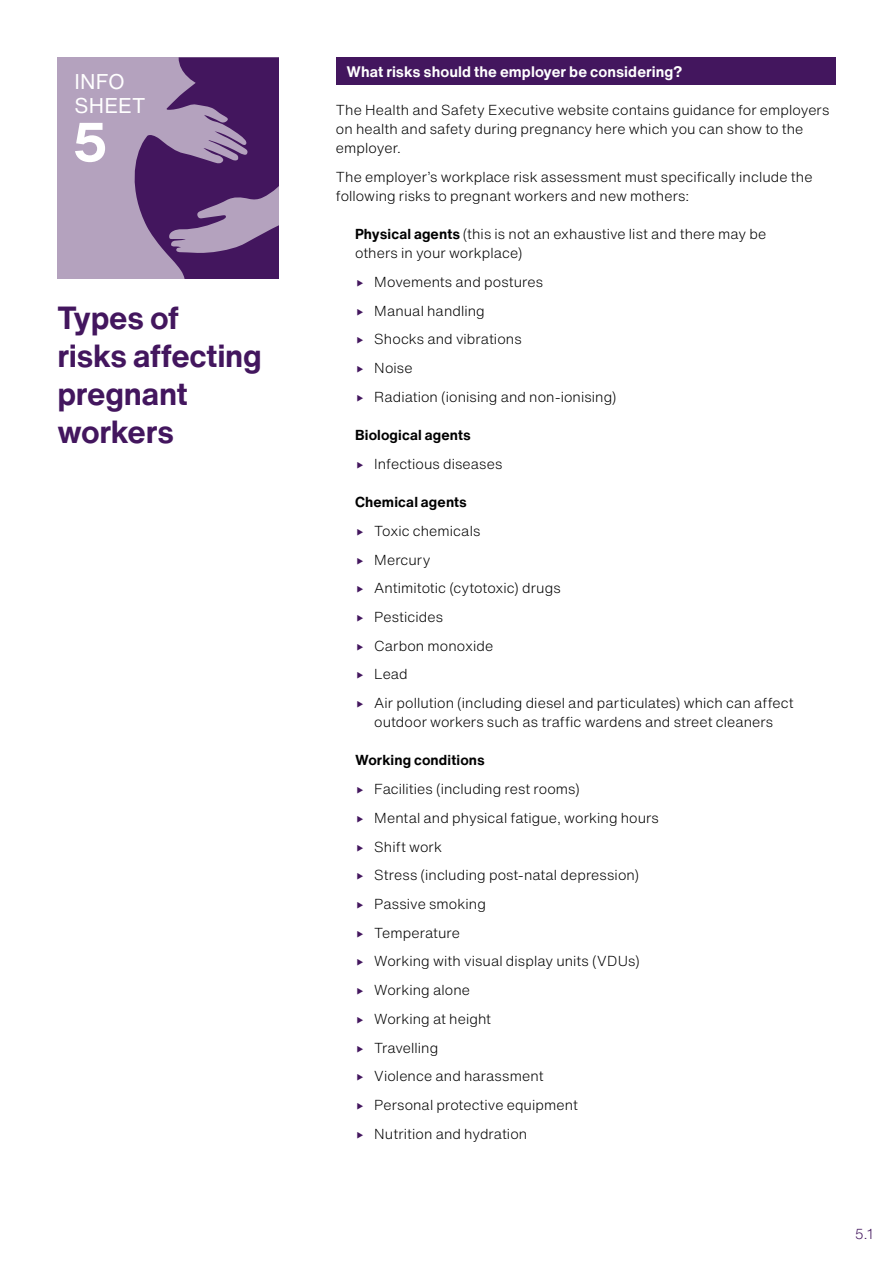
<style>
.page{position:relative;width:893px;height:1263px;background:#fff}
.page>*{position:absolute;margin:0;border:0;box-sizing:border-box;transform-origin:0 0}
.body{font:700 54px "Helvetica Now Text";color:#fff}
.t1{font:700 31.5px/38.2px "Helvetica Now Text";letter-spacing:-.01em;color:#43165e}
.body-2{font:21px/23.9px "Helvetica Now Text";letter-spacing:.015em;color:#fff}
.t2{font:700 15px "Helvetica Now Text";letter-spacing:.005em;color:#fff}
.body-3{font:300 14.25px/19.2px "Helvetica Now Text";letter-spacing:.005em;color:#000}
.body-4{font:700 14.25px "Helvetica Now Text";letter-spacing:.01em;color:#000}
.t3{font:300 14.25px "Helvetica Now Text";color:#43165e}
.s1{font-weight:700}
</style>
<div class="page">
<div style="left:336px;top:57px;width:500px;height:28px;background:#43165e"></div>
<div style="left:57px;top:57px;width:222px;height:222px;background:#b4a2be"></div>
<svg style="left:134px;top:57px;width:145px;height:222px"></svg>
<p class="body-2" style="left:74px;top:69px;width:73px">INFO<br>SHEET</p>
<p class="body" style="left:72px;top:101px;width:37px">5</p>
<h1 class="t1" style="left:57px;top:297px;width:206px">Types of<br>risks affecting pregnant workers</h1>
<h2 class="t2" style="left:347px;top:60px;width:337px">What risks should the employer be considering?</h2>
<p class="body-3" style="left:336px;top:100px;width:495px">The Health and Safety Executive website contains guidance for employers on health and safety during pregnancy here which you can show to the employer.</p>
<p class="body-3" style="left:336px;top:167px;width:478px">The employer’s workplace risk assessment must specifically include the following risks to pregnant workers and new mothers:</p>
<p class="body-3" style="left:355px;top:224px;width:413px"><span class="s1">Physical agents</span> (this is not an exhaustive list and there may be others in your workplace)</p>
<p class="body-3" style="left:374px;top:272px;width:170px">Movements and postures</p>
<p class="body-3" style="left:374px;top:301px;width:112px">Manual handling</p>
<p class="body-3" style="left:374px;top:329px;width:149px">Shocks and vibrations</p>
<p class="body-3" style="left:374px;top:358px;width:40px">Noise</p>
<p class="body-3" style="left:374px;top:387px;width:244px">Radiation (ionising and non-ionising)</p>
<p class="body-4" style="left:355px;top:424px;width:117px">Biological agents</p>
<p class="body-3" style="left:374px;top:454px;width:130px">Infectious diseases</p>
<p class="body-4" style="left:355px;top:491px;width:113px">Chemical agents</p>
<p class="body-3" style="left:374px;top:521px;width:108px">Toxic chemicals</p>
<p class="body-3" style="left:374px;top:549px;width:58px">Mercury</p>
<p class="body-3" style="left:374px;top:578px;width:188px">Antimitotic (cytotoxic) drugs</p>
<p class="body-3" style="left:374px;top:607px;width:70px">Pesticides</p>
<p class="body-3" style="left:374px;top:635px;width:121px">Carbon monoxide</p>
<p class="body-3" style="left:374px;top:664px;width:35px">Lead</p>
<p class="body-3" style="left:374px;top:693px;width:421px">Air pollution (including diesel and particulates) which can affect outdoor workers such as traffic wardens and street cleaners</p>
<p class="body-4" style="left:355px;top:750px;width:131px">Working conditions</p>
<p class="body-3" style="left:374px;top:779px;width:207px">Facilities (including rest rooms)</p>
<p class="body-3" style="left:374px;top:808px;width:286px">Mental and physical fatigue, working hours</p>
<p class="body-3" style="left:374px;top:836px;width:69px">Shift work</p>
<p class="body-3" style="left:374px;top:865px;width:266px">Stress (including post-natal depression)</p>
<p class="body-3" style="left:374px;top:894px;width:113px">Passive smoking</p>
<p class="body-3" style="left:374px;top:922px;width:87px">Temperature</p>
<p class="body-3" style="left:374px;top:951px;width:267px">Working with visual display units (VDUs)</p>
<p class="body-3" style="left:374px;top:980px;width:97px">Working alone</p>
<p class="body-3" style="left:374px;top:1009px;width:118px">Working at height</p>
<p class="body-3" style="left:374px;top:1037px;width:66px">Travelling</p>
<p class="body-3" style="left:374px;top:1066px;width:171px">Violence and harassment</p>
<p class="body-3" style="left:374px;top:1095px;width:205px">Personal protective equipment</p>
<p class="body-3" style="left:374px;top:1123px;width:155px">Nutrition and hydration</p>
<p class="t3" style="left:855px;top:1223px;width:20px">5.1</p>
</div>
